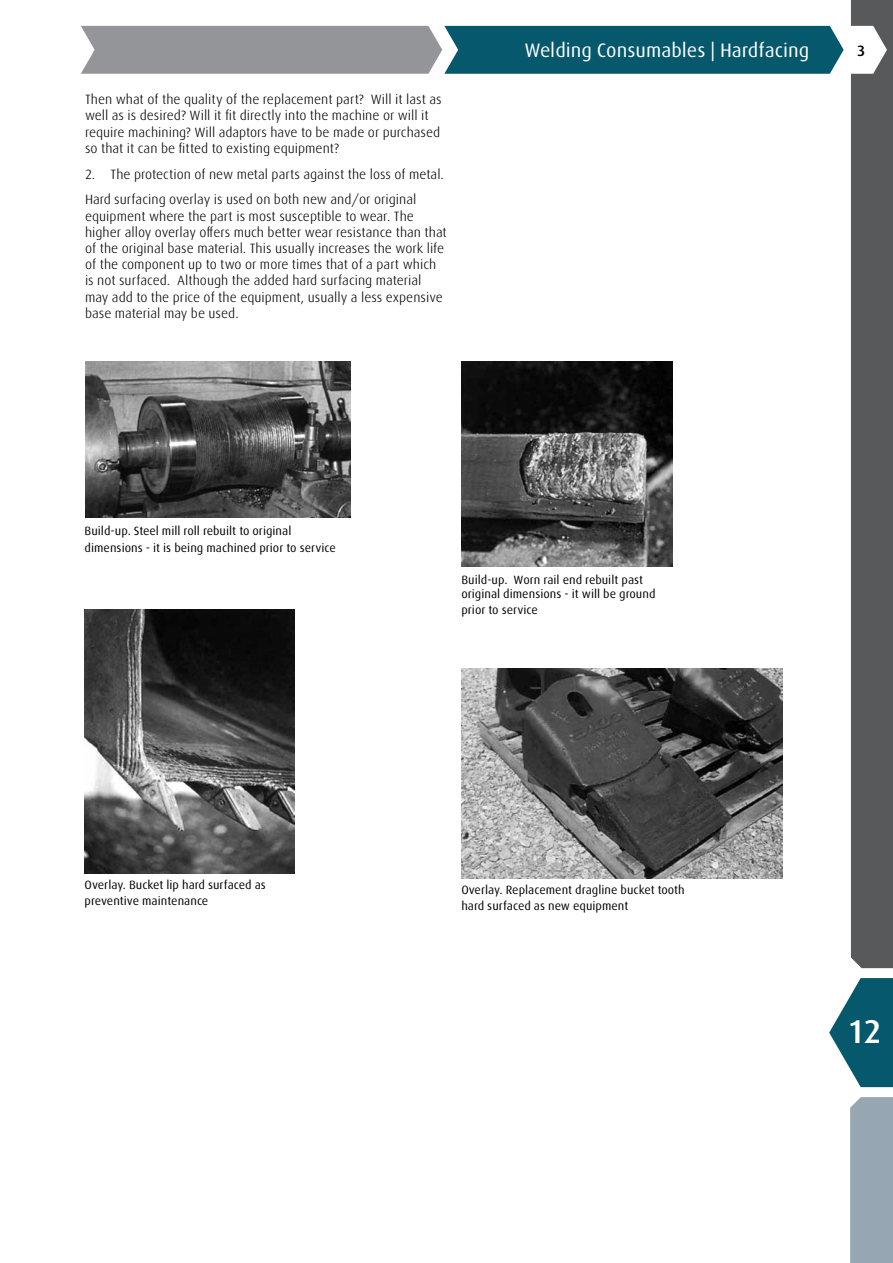
<style>
.page{position:relative;width:893px;height:1263px;background:#fff}
.page>*{position:absolute;margin:0;border:0;box-sizing:border-box;transform-origin:0 0}
.t1{font:500 33px "Linde Dax Global";color:#fff}
.t2{font:19.5px "Linde Dax Global";color:#fff}
.t3{font:500 15px "Linde Dax Global";color:#000}
.t4{font:300 13.5px/16.2px "Linde Dax Global";color:#000}
.t5{font:12px/16.2px "Linde Dax Global";color:#000}
</style>
<div class="page">
<svg style="left:81px;top:26px;width:763px;height:48px;background:#507b86"></svg>
<div style="left:850px;top:1097px;width:43px;height:166px;background:#96a6b2"></div>
<svg style="left:829px;top:978px;width:64px;height:109px"></svg>
<div style="left:851px;top:0;width:42px;height:968px;background:#58595b"></div>
<img style="left:85px;top:361px;width:266px;height:156px">
<img style="left:461px;top:361px;width:212px;height:206px">
<img style="left:85px;top:609px;width:210px;height:264px">
<img style="left:461px;top:668px;width:321px;height:210px">
<p class="t4" style="left:85px;top:91px;width:358px">Then what of the quality of the replacement part? Will it last as well as is desired? Will it fit directly into the machine or will it require machining? Will adaptors have to be made or purchased so that it can be fitted to existing equipment?</p>
<p class="t4" style="left:85px;top:161px;width:360px;line-height:25.8px">2. The protection of new metal parts against the loss of metal.<br>Hard surfacing overlay is used on both new and/or original</p>
<p class="t4" style="left:85px;top:208px;width:363px">equipment where the part is most susceptible to wear. The higher alloy overlay offers much better wear resistance than that of the original base material. This usually increases the work life of the component up to two or more times that of a part which is not surfaced. Although the added hard surfacing material may add to the price of the equipment, usually a less expensive base material may be used.</p>
<h2 class="t2" style="left:524px;top:38px;width:287px">Welding Consumables | Hardfacing</h2>
<p class="t3" style="left:857px;top:42px;width:10px">3</p>
<p class="t5" style="left:85px;top:523px;width:253px">Build-up. Steel mill roll rebuilt to original dimensions - it is being machined prior to service</p>
<p class="t5" style="left:461px;top:572px;width:196px;line-height:14.4px">Build-up. Worn rail end rebuilt past original dimensions - it will be ground</p>
<p class="t5" style="left:461px;top:602px;width:78px">prior to service</p>
<p class="t5" style="left:85px;top:876px;width:183px">Overlay. Bucket lip hard surfaced as preventive maintenance</p>
<p class="t5" style="left:461px;top:882px;width:225px">Overlay. Replacement dragline bucket tooth hard surfaced as new equipment</p>
<h1 class="t1" style="left:848px;top:1012px;width:36px">12</h1>
</div>
